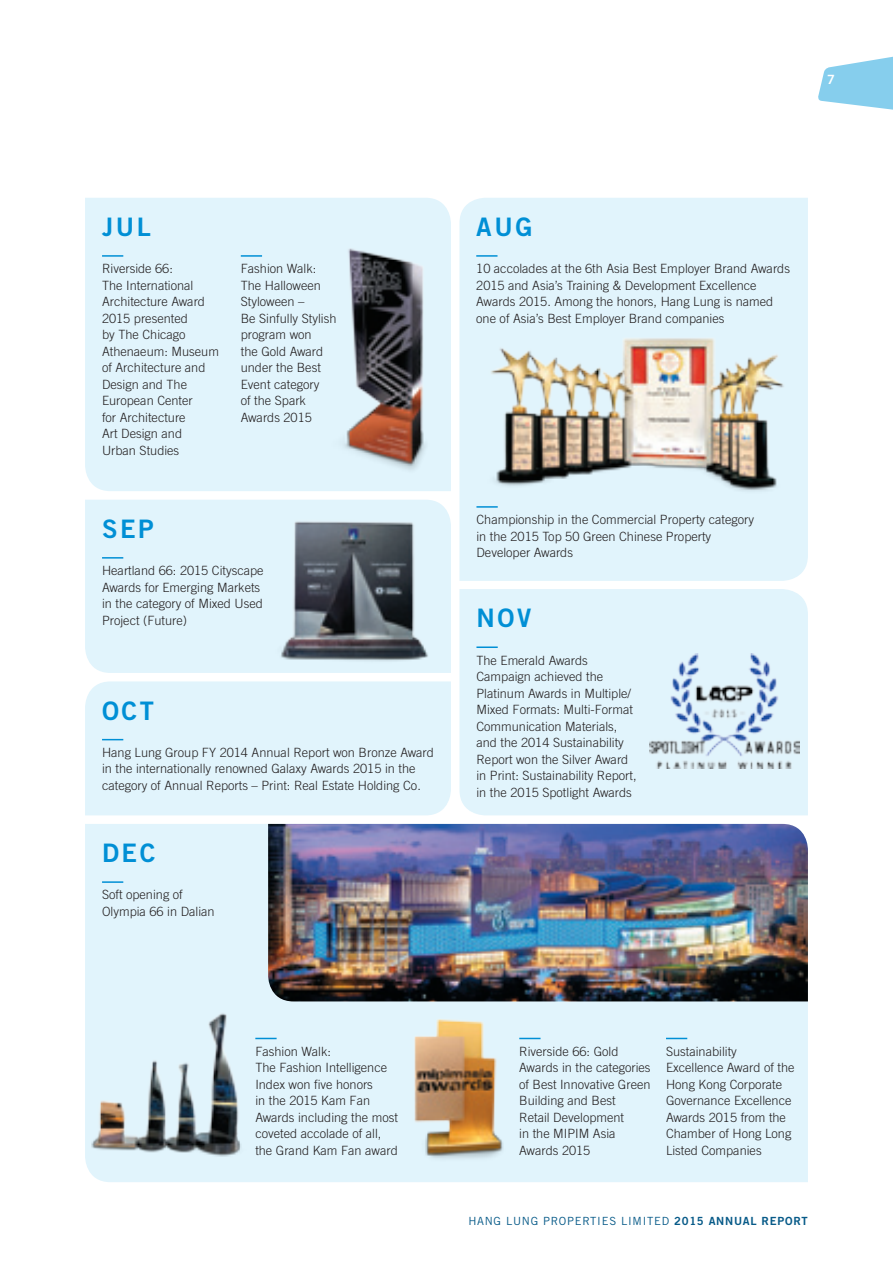
<style>
.page{position:relative;width:893px;height:1263px;background:#fff}
.page>*{position:absolute;margin:0;border:0;box-sizing:border-box;transform-origin:0 0}
.t1{font:25.5px "Trade Gothic LT Std Bd 2";letter-spacing:.1em;color:#008fd5}
.t2{font:300 12.75px/16.5px "Trade Gothic LT Std";color:#231f20}
.t3{font:12.75px "Trade Gothic LT Std Bd 2";color:#fff}
.t4{font:11.25px "Trade Gothic LT Std";letter-spacing:.065em;color:#075a88}
.s1{font-family:"Trade Gothic LT Std Bd 2"}
</style>
<div class="page">
<div style="left:85px;top:198px;width:366px;height:293px;background:#e1f4fc"></div>
<div style="left:459px;top:198px;width:349px;height:383px;background:#e1f4fc"></div>
<div style="left:459px;top:589px;width:349px;height:226px;background:#e1f4fc"></div>
<div style="left:85px;top:500px;width:366px;height:173px;background:#e1f4fc"></div>
<div style="left:85px;top:681px;width:366px;height:134px;background:#e1f4fc"></div>
<div style="left:85px;top:824px;width:723px;height:358px;background:#e1f4fc"></div>
<svg style="left:818px;top:56px;width:75px;height:54px"></svg>
<img style="left:485px;top:327px;width:305px;height:172px">
<img style="left:649px;top:654px;width:151px;height:115px">
<hr style="left:102px;top:255px;width:21px;height:2px;background:#008fd5">
<hr style="left:476px;top:255px;width:21px;height:2px;background:#008fd5">
<hr style="left:476px;top:506px;width:22px;height:2px;background:#008fd5">
<hr style="left:102px;top:557px;width:21px;height:2px;background:#008fd5">
<svg style="left:102px;top:739px;width:21px;height:1px"></svg>
<hr style="left:476px;top:646px;width:22px;height:2px;background:#008fd5">
<hr style="left:102px;top:881px;width:21px;height:2px;background:#008fd5">
<svg style="left:527px;top:1038px;width:13px;height:1px"></svg>
<img style="left:268px;top:824px;width:540px;height:177px">
<img style="left:393px;top:1003px;width:134px;height:176px">
<svg style="left:666px;top:1038px;width:21px;height:1px"></svg>
<img style="left:270px;top:509px;width:161px;height:159px">
<img style="left:85px;top:1006px;width:198px;height:159px">
<img style="left:319px;top:244px;width:128px;height:239px">
<hr style="left:241px;top:255px;width:21px;height:2px;background:#008fd5">
<p class="t3" style="left:827px;top:72px;width:9px">7</p>
<h1 class="t1" style="left:102px;top:211px;width:32px">JUL</h1>
<p class="t2" style="left:102px;top:260px;width:118px">Riverside 66:<br>The International<br>Architecture Award<br>2015 presented<br>by The Chicago<br>Athenaeum: Museum of Architecture and<br>Design and The<br>European Center<br>for Architecture<br>Art Design and<br>Urban Studies</p>
<p class="t2" style="left:241px;top:260px;width:97px">Fashion Walk:<br>The Halloween<br>Styloween –<br>Be Sinfully Stylish program won<br>the Gold Award under the Best<br>Event category<br>of the Spark<br>Awards 2015</p>
<h1 class="t1" style="left:102px;top:513px;width:53px">SE P</h1>
<p class="t2" style="left:102px;top:562px;width:163px">Heartland 66: 2015 Cityscape<br>Awards for Emerging Markets in the category of Mixed Used<br>Project (Future)</p>
<h1 class="t1" style="left:102px;top:695px;width:53px">OCT</h1>
<p class="t2" style="left:102px;top:744px;width:333px">Hang Lung Group FY 2014 Annual Report won Bronze Award in the internationally renowned Galaxy Awards 2015 in the category of Annual Reports – Print: Real Estate Holding Co.</p>
<h1 class="t1" style="left:102px;top:837px;width:55px">DEC</h1>
<p class="t2" style="left:102px;top:886px;width:114px">Soft opening of<br>Olympia 66 in Dalian</p>
<h1 class="t1" style="left:476px;top:211px;width:37px">AUG</h1>
<p class="t2" style="left:476px;top:260px;width:315px">10 accolades at the 6th Asia Best Employer Brand Awards 2015 and Asia’s Training &amp; Development Excellence Awards 2015. Among the honors, Hang Lung is named one of Asia’s Best Employer Brand companies</p>
<p class="t2" style="left:476px;top:511px;width:279px">Championship in the Commercial Property category in the 2015 Top 50 Green Chinese Property<br>Developer Awards</p>
<h1 class="t1" style="left:476px;top:602px;width:56px">NOV</h1>
<p class="t2" style="left:476px;top:651px;width:162px">The Emerald Awards<br>Campaign achieved the<br>Platinum Awards in Multiple/<br>Mixed Formats: Multi-Format<br>Communication Materials, and the 2014 Sustainability<br>Report won the Silver Award in Print: Sustainability Report, in the 2015 Spotlight Awards</p>
<p class="t2" style="left:255px;top:1043px;width:144px">Fashion Walk:<br>The Fashion Intelligence<br>Index won five honors<br>in the 2015 Kam Fan<br>Awards including the most coveted accolade of all, the Grand Kam Fan award</p>
<p class="t2" style="left:519px;top:1043px;width:133px">Riverside 66: Gold<br>Awards in the categories of Best Innovative Green<br>Building and Best<br>Retail Development<br>in the MIPIM Asia<br>Awards 2015</p>
<p class="t2" style="left:666px;top:1043px;width:130px">Sustainability<br>Excellence Award of the<br>Hong Kong Corporate<br>Governance Excellence<br>Awards 2015 from the<br>Chamber of Hong Long<br>Listed Companies</p>
<p class="t4" style="left:468px;top:1214px;width:341px">HANG LUNG PROPERTIES LIMITED <span class="s1">2015 ANNUAL REPORT</span></p>
</div>
